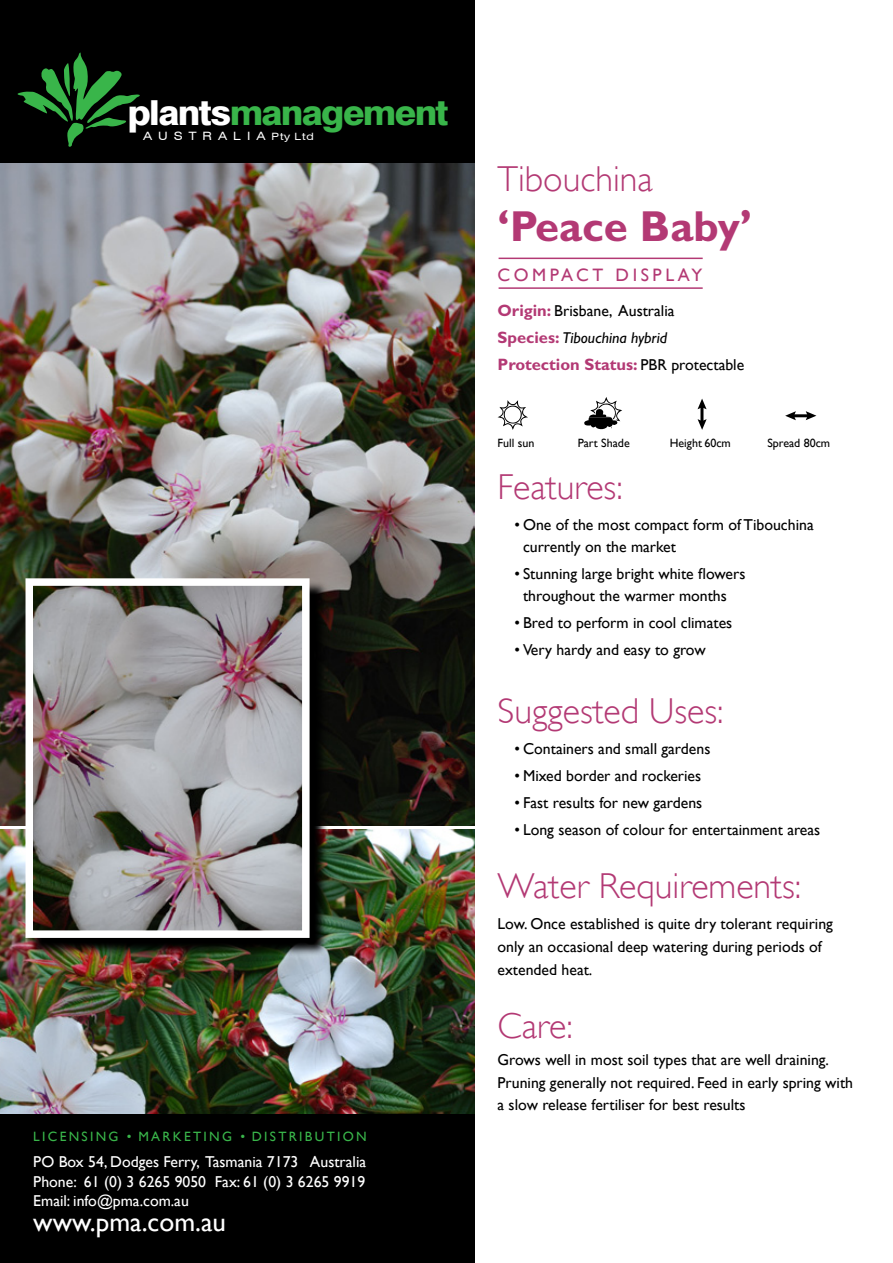
<style>
.page{position:relative;width:893px;height:1263px;background:#fff}
.page>*{position:absolute;margin:0;border:0;box-sizing:border-box;transform-origin:0 0}
.t1{font:700 43.5px "Gill Sans";color:#b33974}
.t2{font:300 36px "Gill Sans";color:#b33974}
.t3{font:800 34.5px "Swiss 721 BT";letter-spacing:-.045em;color:#39b54a;scale:1.05 1}
.t4{font:27px "Gill Sans";color:#fff}
.t5{font:18px "Gill Sans";letter-spacing:.2em;color:#b33974}
.t6{font:700 16.5px "Gill Sans";color:#b33974}
.t7{font:15.75px/22.5px "Gill Sans";color:#000}
.t8{font:15.75px/19px "Gill Sans";color:#fff;text-align:justify}
.t9{font:13.5px "Gill Sans";letter-spacing:.17em;color:#39b54a}
.t10{font:12px "Gill Sans";color:#000}
.t11{font:expanded 11.55px "Swiss 721 BT";letter-spacing:.5em;color:#fff;scale:1.05 1}
.s1{color:#fff}
.s2{font-size:10.05px}
.s3{font-size:45px}
.s4{font-weight:700;font-size:16.5px;color:#b33974}
.s5{font-style:italic}
.s6{font-weight:400;font-size:15.75px;color:#000}
</style>
<div class="page">
<img style="left:0;top:829px;width:475px;height:285px">
<div style="left:0;top:0;width:475px;height:173px;background:#000"></div>
<svg style="left:17px;top:52px;width:123px;height:95px"></svg>
<img style="left:0;top:164px;width:475px;height:661px">
<div style="left:0;top:1114px;width:475px;height:149px;background:#000"></div>
<svg style="left:697px;top:399px;width:10px;height:31px"></svg>
<svg style="left:785px;top:411px;width:31px;height:9px"></svg>
<hr style="left:499px;top:258px;width:204px;height:1px;background:#b33974">
<hr style="left:499px;top:287px;width:204px;height:2px;background:#b33974">
<svg style="left:497px;top:400px;width:31px;height:30px"></svg>
<svg style="left:584px;top:397px;width:38px;height:32px"></svg>
<img style="left:28px;top:581px;width:300px;height:375px">
<img style="left:35px;top:587px;width:266px;height:342px">
<div style="left:26px;top:578px;width:284px;height:360px;border:8px solid #fff"></div>
<h3 class="t3" style="left:128px;top:92px;width:307px"><span class="s1">plants</span>management</h3>
<p class="t11" style="left:143px;top:129px;width:164px">AUSTRALIA<span class="s2">Pty Ltd</span></p>
<p class="t9" style="left:33px;top:1128px;width:335px">LICENSING • MARKETING • DISTRIBUTION</p>
<p class="t8" style="left:33px;top:1152px;width:334px">PO Box 54, Dodges Ferry, Tasmania 7173 Australia Phone: 61 (0) 3 6265 9050 Fax: 61 (0) 3 6265 9919<br>Email: info@pma.com.au</p>
<h3 class="t4" style="left:33px;top:1206px;width:194px">www.pma.com.au</h3>
<h2 class="t2" style="left:497px;top:159px;width:157px">Tibouchina</h2>
<h1 class="t1" style="left:497px;top:200px;width:256px"><span class="s3">‘</span>Peace Baby<span class="s3">’</span></h1>
<p class="t5" style="left:497px;top:264px;width:206px">COMPACT DISPLAY</p>
<p class="t7" style="left:497px;top:297px;width:179px;line-height:26.7px"><span class="s4">Origin:</span> Brisbane, Australia<br><span class="s4">Species:</span> <span class="s5">Tibouchina hybrid</span></p>
<p class="t6" style="left:497px;top:354px;width:248px">Protection Status: <span class="s6">PBR protectable</span></p>
<p class="t10" style="left:497px;top:436px;width:38px">Full sun</p>
<p class="t10" style="left:578px;top:436px;width:54px">Part Shade</p>
<p class="t10" style="left:670px;top:436px;width:63px">Height 60cm</p>
<p class="t10" style="left:768px;top:436px;width:64px">Spread 80cm</p>
<h2 class="t2" style="left:497px;top:466px;width:127px">Features:</h2>
<p class="t7" style="left:523px;top:513px;width:292px;text-indent:-9px">• One of the most compact form of Tibouchina currently on the market</p>
<p class="t7" style="left:523px;top:562px;width:224px;text-indent:-9px">• Stunning large bright white flowers throughout the warmer months</p>
<p class="t7" style="left:514px;top:611px;width:219px">• Bred to perform in cool climates</p>
<p class="t7" style="left:514px;top:638px;width:193px">• Very hardy and easy to grow</p>
<h2 class="t2" style="left:497px;top:691px;width:227px">Suggested Uses:</h2>
<p class="t7" style="left:514px;top:737px;width:197px">• Containers and small gardens</p>
<p class="t7" style="left:514px;top:764px;width:188px">• Mixed border and rockeries</p>
<p class="t7" style="left:514px;top:791px;width:189px">• Fast results for new gardens</p>
<p class="t7" style="left:514px;top:818px;width:307px">• Long season of colour for entertainment areas</p>
<h2 class="t2" style="left:497px;top:866px;width:305px">Water Requirements:</h2>
<p class="t7" style="left:497px;top:913px;width:337px">Low. Once established is quite dry tolerant requiring only an occasional deep watering during periods of extended heat.</p>
<h2 class="t2" style="left:497px;top:1006px;width:77px">Care:</h2>
<p class="t7" style="left:497px;top:1048px;width:357px">Grows well in most soil types that are well draining.<br>Pruning generally not required. Feed in early spring with a slow release fertiliser for best results</p>
</div>
